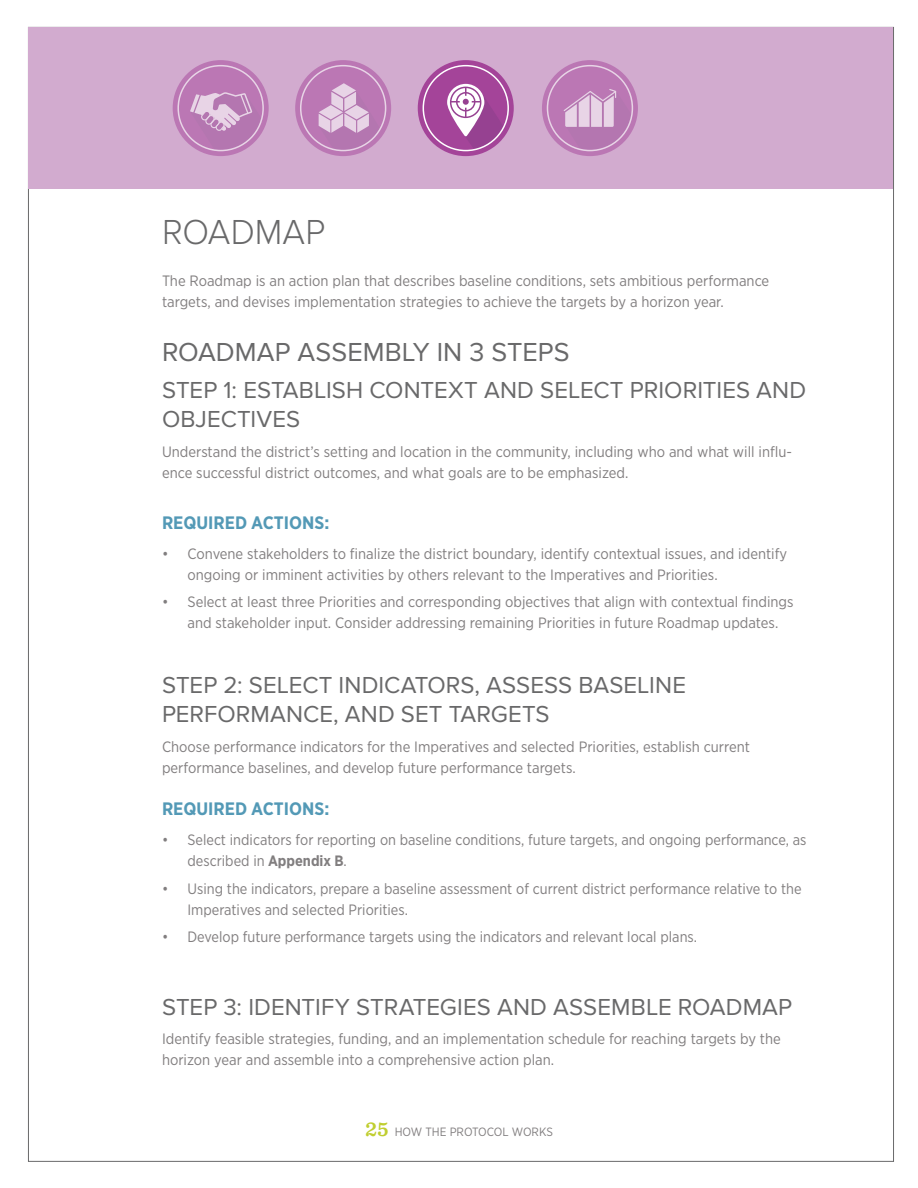
<style>
.page{position:relative;width:918px;height:1188px;background:#fff}
.page>*{position:absolute;margin:0;border:0;box-sizing:border-box;transform-origin:0 0}
.t1{font:300 36px "Proxima Nova";color:#69696a}
.t2{font:27px "Proxima Nova";color:#69696a}
.t3{font:24px/28.8px "Proxima Nova";letter-spacing:.005em;color:#69696a}
.t4{font:700 18px "Gotham Narrow";color:#5399b6}
.t5{font:15px/21px "Gotham Narrow";color:#817e7f}
.t6{font:12px "Gotham Narrow";color:#817e7f}
.s1{font-weight:700}
.s2{font-family:"Sentinel";font-weight:600;font-size:21px;color:#c0ce30}
</style>
<div class="page">
<div style="left:29px;top:27px;width:864px;height:162px;background:#d2abcf"></div>
<svg style="left:173px;top:60px;width:96px;height:96px"></svg>
<svg style="left:177px;top:65px;width:87px;height:86px"></svg>
<svg style="left:295px;top:60px;width:96px;height:96px"></svg>
<svg style="left:300px;top:65px;width:86px;height:86px"></svg>
<div style="left:418px;top:60px;width:96px;height:96px;background:#a44499;border-radius:50%"></div>
<svg style="left:423px;top:65px;width:86px;height:86px"></svg>
<svg style="left:542px;top:60px;width:96px;height:96px"></svg>
<svg style="left:547px;top:65px;width:86px;height:86px"></svg>
<h1 class="t1" style="left:162px;top:212px;width:165px">ROADMAP</h1>
<p class="t5" style="left:162px;top:270px;width:609px">The Roadmap is an action plan that describes baseline conditions, sets ambitious performance targets, and devises implementation strategies to achieve the targets by a horizon year.</p>
<h2 class="t2" style="left:162px;top:336px;width:409px">ROADMAP ASSEMBLY IN 3 STEPS</h2>
<h3 class="t3" style="left:162px;top:376px;width:646px">STEP 1: ESTABLISH CONTEXT AND SELECT PRIORITIES AND<br>OBJECTIVES</h3>
<p class="t5" style="left:162px;top:441px;width:631px">Understand the district’s setting and location in the community, including who and what will influ&shy;ence successful district outcomes, and what goals are to be emphasized.</p>
<p class="t4" style="left:162px;top:511px;width:169px">REQUIRED ACTIONS:</p>
<p class="t5" style="left:188px;top:543px;width:601px;text-indent:-26px">• Convene stakeholders to finalize the district boundary, identify contextual issues, and identify ongoing or imminent activities by others relevant to the Imperatives and Priorities.</p>
<p class="t5" style="left:188px;top:591px;width:608px;text-indent:-26px">• Select at least three Priorities and corresponding objectives that align with contextual findings and stakeholder input. Consider addressing remaining Priorities in future Roadmap updates.</p>
<h3 class="t3" style="left:162px;top:671px;width:526px">STEP 2: SELECT INDICATORS, ASSESS BASELINE<br>PERFORMANCE, AND SET TARGETS</h3>
<p class="t5" style="left:162px;top:736px;width:590px">Choose performance indicators for the Imperatives and selected Priorities, establish current performance baselines, and develop future performance targets.</p>
<p class="t4" style="left:162px;top:798px;width:169px">REQUIRED ACTIONS:</p>
<p class="t5" style="left:188px;top:829px;width:621px;text-indent:-26px">• Select indicators for reporting on baseline conditions, future targets, and ongoing performance, as described in <span class="s1">Appendix B</span>.</p>
<p class="t5" style="left:188px;top:877px;width:616px;text-indent:-26px">• Using the indicators, prepare a baseline assessment of current district performance relative to the<br>Imperatives and selected Priorities.</p>
<p class="t5" style="left:162px;top:926px;width:537px">• Develop future performance targets using the indicators and relevant local plans.</p>
<h3 class="t3" style="left:162px;top:993px;width:632px">STEP 3: IDENTIFY STRATEGIES AND ASSEMBLE ROADMAP</h3>
<p class="t5" style="left:162px;top:1028px;width:620px">Identify feasible strategies, funding, and an implementation schedule for reaching targets by the horizon year and assemble into a comprehensive action plan.</p>
<p class="t6" style="left:365px;top:1124px;width:189px"><span class="s2">25</span> HOW THE PROTOCOL WORKS</p>
</div>
